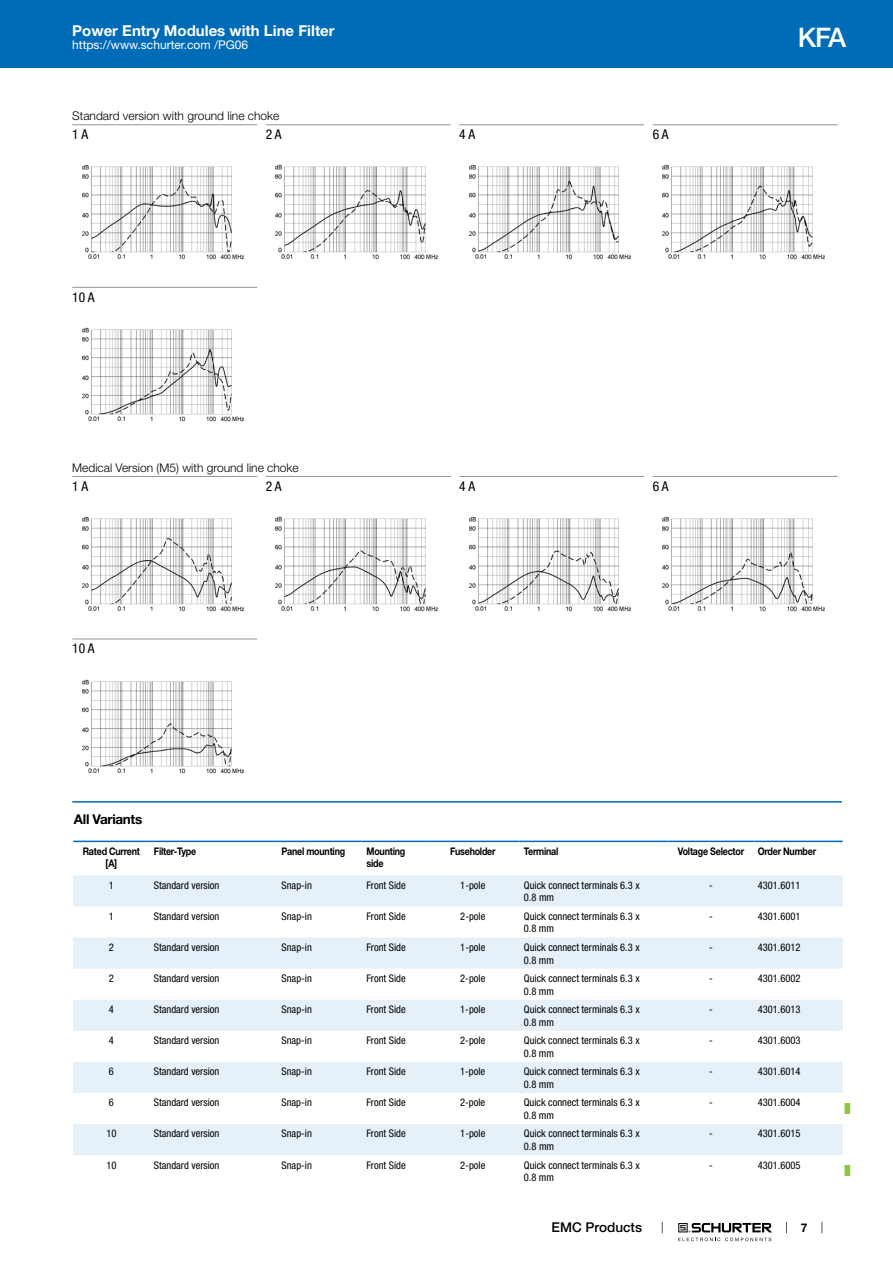
<style>
.page{position:relative;width:893px;height:1263px;background:#fff}
.page>*{position:absolute;margin:0;border:0;box-sizing:border-box;transform-origin:0 0}
.t1{font:500 27px "Helvetica Neue LT";color:#fff}
.t2{font:700 15px "Helvetica Neue LT";color:#fff}
.t3{font:condensed 13.5px "Helvetica Neue LT";color:#000}
.t4{font:500 13.5px "Helvetica Neue LT";color:#000}
.t5{font:700 13.5px "Helvetica Neue LT";letter-spacing:-.025em;color:#000}
.t6{font:300 12px "Helvetica Neue LT";color:#000}
.t7{font:12px "Helvetica Neue LT";color:#fff}
.t8{font:700 12px "Helvetica Neue LT";color:#000}
.t9{font:condensed 10.5px/12.6px "Helvetica Neue LT";color:#000}
.t10{font:700 10.5px/12.6px "Helvetica Neue LT";letter-spacing:-.025em;color:#000;text-align:center;scale:.85 1}
.t11{font:9px "Arial Unicode MS";color:#8dc63f}
</style>
<div class="page">
<svg style="left:678px;top:1223px;width:94px;height:18px"></svg>
<div style="left:0;top:0;width:893px;height:68px;background:#006bb6"></div>
<hr style="left:72px;top:124px;width:185px;height:1px;background:#939598">
<img style="left:82px;top:164px;width:162px;height:96px">
<hr style="left:266px;top:124px;width:185px;height:1px;background:#939598">
<img style="left:275px;top:164px;width:163px;height:96px">
<hr style="left:459px;top:124px;width:185px;height:1px;background:#939598">
<img style="left:469px;top:164px;width:162px;height:96px">
<hr style="left:653px;top:124px;width:185px;height:1px;background:#939598">
<img style="left:662px;top:164px;width:163px;height:96px">
<hr style="left:72px;top:287px;width:185px;height:1px;background:#939598">
<img style="left:82px;top:327px;width:162px;height:95px">
<hr style="left:72px;top:476px;width:185px;height:1px;background:#939598">
<img style="left:82px;top:516px;width:162px;height:96px">
<hr style="left:266px;top:476px;width:185px;height:1px;background:#939598">
<img style="left:275px;top:516px;width:163px;height:96px">
<hr style="left:459px;top:476px;width:185px;height:1px;background:#939598">
<img style="left:469px;top:516px;width:162px;height:96px">
<hr style="left:653px;top:476px;width:185px;height:1px;background:#939598">
<img style="left:662px;top:516px;width:163px;height:96px">
<hr style="left:72px;top:639px;width:185px;height:1px;background:#939598">
<img style="left:82px;top:679px;width:162px;height:95px">
<hr style="left:72px;top:801px;width:770px;height:2px;background:#006bb6">
<svg style="left:73px;top:875px;width:770px;height:280px;fill:#e6f0f8"></svg>
<hr style="left:73px;top:841px;width:77px;height:1px;background:#006bb6">
<hr style="left:150px;top:841px;width:127px;height:1px;background:#006bb6">
<hr style="left:277px;top:841px;width:85px;height:1px;background:#006bb6">
<hr style="left:362px;top:841px;width:64px;height:1px;background:#006bb6">
<hr style="left:426px;top:841px;width:94px;height:1px;background:#006bb6">
<hr style="left:520px;top:841px;width:148px;height:1px;background:#006bb6">
<hr style="left:668px;top:841px;width:85px;height:1px;background:#006bb6">
<hr style="left:753px;top:841px;width:90px;height:1px;background:#006bb6">
<h2 class="t2" style="left:72px;top:21px;width:264px">Power Entry Modules with Line Filter</h2>
<p class="t7" style="left:72px;top:38px;width:178px">https://www.schurter.com /PG06</p>
<p class="t6" style="left:72px;top:108px;width:209px">Standard version with ground line choke</p>
<p class="t3" style="left:72px;top:127px;width:17px">1 A</p>
<p class="t3" style="left:266px;top:127px;width:17px">2 A</p>
<p class="t3" style="left:459px;top:127px;width:17px">4 A</p>
<p class="t3" style="left:653px;top:127px;width:17px">6 A</p>
<p class="t3" style="left:72px;top:289px;width:24px">10 A</p>
<p class="t6" style="left:72px;top:460px;width:228px">Medical Version (M5) with ground line choke</p>
<p class="t3" style="left:72px;top:478px;width:17px">1 A</p>
<p class="t3" style="left:266px;top:478px;width:17px">2 A</p>
<p class="t3" style="left:459px;top:478px;width:17px">4 A</p>
<p class="t3" style="left:653px;top:478px;width:17px">6 A</p>
<p class="t3" style="left:72px;top:641px;width:24px">10 A</p>
<h1 class="t1" style="left:798px;top:21px;width:50px">KFA</h1>
<p class="t5" style="left:74px;top:811px;width:70px">All Variants</p>
<p class="t10" style="left:83px;top:844px;width:69px">Rated Current [A]</p>
<p class="t10" style="left:154px;top:844px;width:51px">Filter-Type</p>
<p class="t10" style="left:281px;top:844px;width:76px">Panel mounting</p>
<p class="t10" style="left:367px;top:844px;width:47px;text-align:left">Mounting side</p>
<p class="t10" style="left:450px;top:844px;width:55px">Fuseholder</p>
<p class="t10" style="left:524px;top:844px;width:42px">Terminal</p>
<p class="t10" style="left:678px;top:844px;width:80px">Voltage Selector</p>
<p class="t10" style="left:758px;top:844px;width:70px">Order Number</p>
<p class="t9" style="left:109px;top:879px;width:7px">1</p>
<p class="t9" style="left:154px;top:879px;width:67px">Standard version</p>
<p class="t9" style="left:281px;top:879px;width:32px">Snap-in</p>
<p class="t9" style="left:367px;top:879px;width:41px">Front Side</p>
<p class="t9" style="left:460px;top:879px;width:27px">1-pole</p>
<p class="t9" style="left:524px;top:879px;width:117px">Quick connect terminals 6.3 x<br>0.8 mm</p>
<p class="t9" style="left:709px;top:879px;width:5px">-</p>
<p class="t9" style="left:758px;top:879px;width:44px">4301.6011</p>
<p class="t9" style="left:109px;top:910px;width:7px">1</p>
<p class="t9" style="left:154px;top:910px;width:67px">Standard version</p>
<p class="t9" style="left:281px;top:910px;width:32px">Snap-in</p>
<p class="t9" style="left:366px;top:910px;width:41px">Front Side</p>
<p class="t9" style="left:460px;top:910px;width:27px">2-pole</p>
<p class="t9" style="left:524px;top:910px;width:117px">Quick connect terminals 6.3 x<br>0.8 mm</p>
<p class="t9" style="left:709px;top:910px;width:5px">-</p>
<p class="t9" style="left:758px;top:910px;width:44px">4301.6001</p>
<p class="t9" style="left:109px;top:941px;width:7px">2</p>
<p class="t9" style="left:154px;top:941px;width:67px">Standard version</p>
<p class="t9" style="left:281px;top:941px;width:32px">Snap-in</p>
<p class="t9" style="left:366px;top:941px;width:41px">Front Side</p>
<p class="t9" style="left:460px;top:941px;width:27px">1-pole</p>
<p class="t9" style="left:524px;top:941px;width:117px">Quick connect terminals 6.3 x<br>0.8 mm</p>
<p class="t9" style="left:709px;top:941px;width:5px">-</p>
<p class="t9" style="left:758px;top:941px;width:44px">4301.6012</p>
<p class="t9" style="left:109px;top:972px;width:7px">2</p>
<p class="t9" style="left:154px;top:972px;width:67px">Standard version</p>
<p class="t9" style="left:281px;top:972px;width:32px">Snap-in</p>
<p class="t9" style="left:366px;top:972px;width:41px">Front Side</p>
<p class="t9" style="left:460px;top:972px;width:27px">2-pole</p>
<p class="t9" style="left:524px;top:972px;width:117px">Quick connect terminals 6.3 x<br>0.8 mm</p>
<p class="t9" style="left:709px;top:972px;width:5px">-</p>
<p class="t9" style="left:758px;top:972px;width:44px">4301.6002</p>
<p class="t9" style="left:109px;top:1003px;width:7px">4</p>
<p class="t9" style="left:154px;top:1003px;width:67px">Standard version</p>
<p class="t9" style="left:281px;top:1003px;width:32px">Snap-in</p>
<p class="t9" style="left:366px;top:1003px;width:41px">Front Side</p>
<p class="t9" style="left:460px;top:1003px;width:27px">1-pole</p>
<p class="t9" style="left:524px;top:1003px;width:117px">Quick connect terminals 6.3 x<br>0.8 mm</p>
<p class="t9" style="left:709px;top:1003px;width:5px">-</p>
<p class="t9" style="left:758px;top:1003px;width:44px">4301.6013</p>
<p class="t9" style="left:109px;top:1034px;width:7px">4</p>
<p class="t9" style="left:154px;top:1034px;width:67px">Standard version</p>
<p class="t9" style="left:281px;top:1034px;width:32px">Snap-in</p>
<p class="t9" style="left:366px;top:1034px;width:41px">Front Side</p>
<p class="t9" style="left:460px;top:1034px;width:27px">2-pole</p>
<p class="t9" style="left:524px;top:1034px;width:117px">Quick connect terminals 6.3 x<br>0.8 mm</p>
<p class="t9" style="left:709px;top:1034px;width:5px">-</p>
<p class="t9" style="left:758px;top:1034px;width:44px">4301.6003</p>
<p class="t9" style="left:109px;top:1065px;width:7px">6</p>
<p class="t9" style="left:154px;top:1065px;width:67px">Standard version</p>
<p class="t9" style="left:281px;top:1065px;width:32px">Snap-in</p>
<p class="t9" style="left:366px;top:1065px;width:41px">Front Side</p>
<p class="t9" style="left:460px;top:1065px;width:27px">1-pole</p>
<p class="t9" style="left:524px;top:1065px;width:117px">Quick connect terminals 6.3 x<br>0.8 mm</p>
<p class="t9" style="left:709px;top:1065px;width:5px">-</p>
<p class="t9" style="left:758px;top:1065px;width:44px">4301.6014</p>
<p class="t9" style="left:109px;top:1096px;width:7px">6</p>
<p class="t9" style="left:154px;top:1096px;width:67px">Standard version</p>
<p class="t9" style="left:281px;top:1096px;width:32px">Snap-in</p>
<p class="t9" style="left:366px;top:1096px;width:41px">Front Side</p>
<p class="t9" style="left:460px;top:1096px;width:27px">2-pole</p>
<p class="t9" style="left:524px;top:1096px;width:117px">Quick connect terminals 6.3 x<br>0.8 mm</p>
<p class="t9" style="left:709px;top:1096px;width:5px">-</p>
<p class="t9" style="left:758px;top:1096px;width:44px">4301.6004</p>
<p class="t11" style="left:845px;top:1102px;width:7px">█</p>
<p class="t9" style="left:106px;top:1127px;width:12px">10</p>
<p class="t9" style="left:154px;top:1127px;width:67px">Standard version</p>
<p class="t9" style="left:281px;top:1127px;width:32px">Snap-in</p>
<p class="t9" style="left:367px;top:1127px;width:41px">Front Side</p>
<p class="t9" style="left:460px;top:1127px;width:27px">1-pole</p>
<p class="t9" style="left:524px;top:1127px;width:117px">Quick connect terminals 6.3 x<br>0.8 mm</p>
<p class="t9" style="left:709px;top:1127px;width:5px">-</p>
<p class="t9" style="left:758px;top:1127px;width:44px">4301.6015</p>
<p class="t9" style="left:106px;top:1158px;width:12px">10</p>
<p class="t9" style="left:154px;top:1158px;width:67px">Standard version</p>
<p class="t9" style="left:281px;top:1158px;width:32px">Snap-in</p>
<p class="t9" style="left:366px;top:1158px;width:41px">Front Side</p>
<p class="t9" style="left:460px;top:1158px;width:27px">2-pole</p>
<p class="t9" style="left:524px;top:1158px;width:117px">Quick connect terminals 6.3 x<br>0.8 mm</p>
<p class="t9" style="left:709px;top:1158px;width:5px">-</p>
<p class="t9" style="left:758px;top:1158px;width:44px">4301.6005</p>
<p class="t11" style="left:845px;top:1164px;width:7px">█</p>
<p class="t4" style="left:552px;top:1219px;width:92px">EMC Products</p>
<p class="t8" style="left:801px;top:1220px;width:8px">7</p>
</div>
